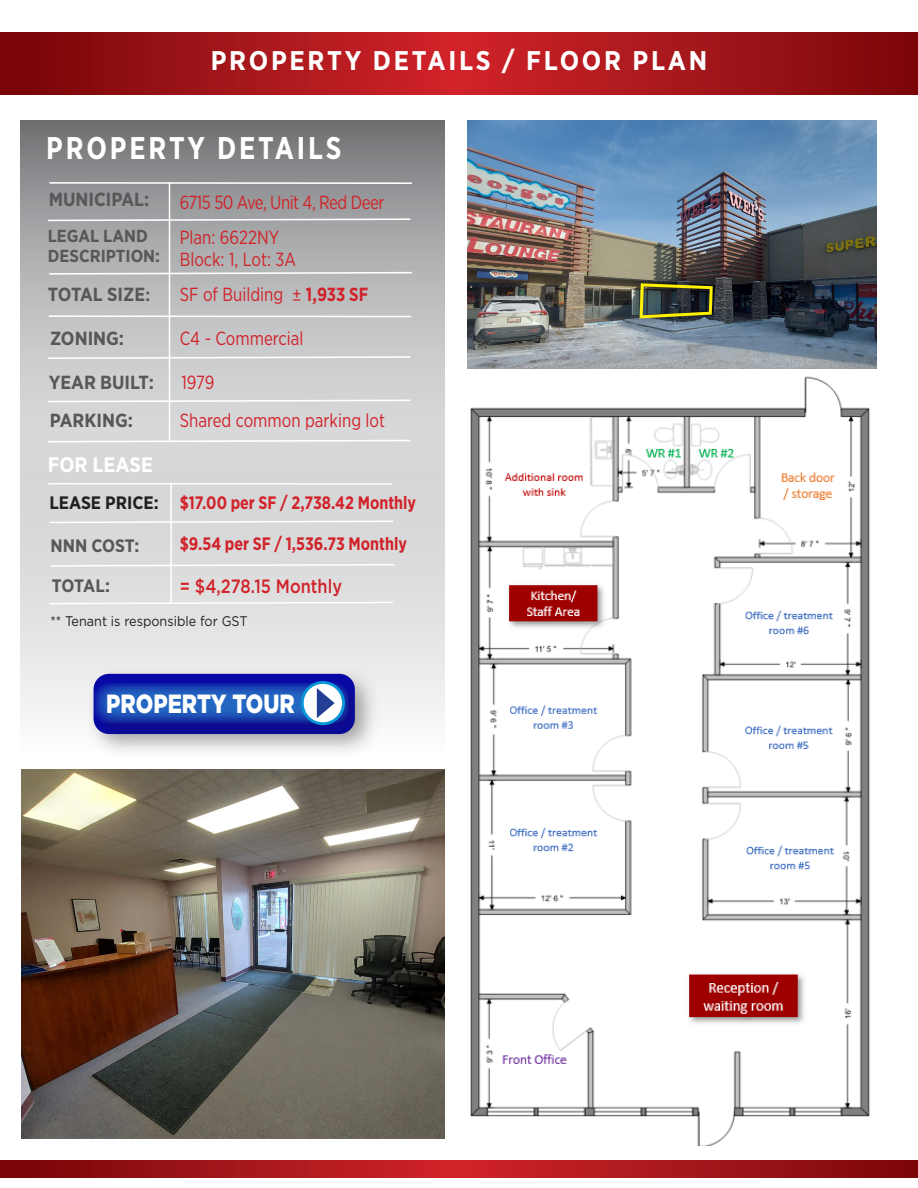
<style>
.page{position:relative;width:918px;height:1188px;background:#fff}
.page>*{position:absolute;margin:0;border:0;box-sizing:border-box;transform-origin:0 0}
.t1{font:700 31.35px "Gotham Narrow";letter-spacing:.1em;color:#fff;scale:.91 1}
.t2{font:700 27px "Gotham Narrow";letter-spacing:.1em;color:#fff}
.t3{font:900 26.4px "Gotham";color:#fff;scale:.81 1}
.t4{font:700 21px "Gotham Narrow";color:#fff}
.t5{font:500 19.2px "Gotham";color:#d1232a;scale:.85 1}
.t6{font:19.05px "Gotham Narrow";color:#d1232a;scale:.91 1}
.t7{font:700 19.05px "Gotham Narrow";color:#57585a}
.t8{font:19.05px "Gotham Narrow";letter-spacing:-.03em;color:#d1232a;scale:.91 1}
.t9{font:700 18px "Gotham Narrow";color:#d1232a;scale:.91 1}
.t10{font:700 18px "Gotham Narrow";letter-spacing:-.015em;color:#57585a}
.t11{font:700 18px "Gotham Narrow";color:#231f20}
.t12{font:700 17.4px "Gotham Narrow";color:#57585a}
.t13{font:13.95px "Gotham";color:#231f20;scale:.91 1}
.s1{font-size:17.4px}
.s2{font-weight:700}
</style>
<div class="page">
<svg style="left:21px;top:120px;width:424px;height:592px;background:#c2c3c5"></svg>
<svg style="left:0;top:32px;width:918px;height:63px;background:#a31519"></svg>
<img style="left:470px;top:376px;width:400px;height:770px">
<img style="left:467px;top:121px;width:410px;height:248px">
<svg style="left:46px;top:218px;width:366px;height:4px"></svg>
<hr style="left:49px;top:182px;width:363px;height:2px;background:#fff">
<svg style="left:48px;top:271px;width:365px;height:4px"></svg>
<svg style="left:46px;top:355px;width:366px;height:5px"></svg>
<svg style="left:46px;top:399px;width:366px;height:4px"></svg>
<svg style="left:46px;top:439px;width:366px;height:4px"></svg>
<hr style="left:49px;top:315px;width:362px;height:2px;background:#fff">
<img style="left:22px;top:769px;width:423px;height:369px">
<div style="left:85px;top:666px;width:296px;height:94px;background:#231f20;opacity:.3"></div>
<div style="left:86px;top:675px;width:287px;height:73px;background:#231f20;opacity:.3"></div>
<svg style="left:94px;top:683px;width:255px;height:41px;background:#1c4db5"></svg>
<svg style="left:302px;top:682px;width:42px;height:42px"></svg>
<div style="left:301px;top:681px;width:44px;height:44px;border:3px solid #0696d7;border-radius:50%"></div>
<svg style="left:317px;top:688px;width:18px;height:30px"></svg>
<hr style="left:48px;top:483px;width:344px;height:2px;background:#fff">
<hr style="left:170px;top:483px;width:2px;height:120px;background:#fff">
<svg style="left:48px;top:520px;width:347px;height:4px"></svg>
<svg style="left:49px;top:563px;width:347px;height:4px"></svg>
<svg style="left:48px;top:601px;width:347px;height:4px"></svg>
<svg style="left:0;top:1160px;width:918px;height:17px;background:#a31519"></svg>
<hr style="left:169px;top:182px;width:1px;height:259px;background:#fff">
<svg style="left:638px;top:282px;width:76px;height:38px;background:#54582d"></svg>
<p class="t2" style="left:211px;top:43px;width:498px">PROPERTY DETAILS / FLOOR PLAN</p>
<h1 class="t1" style="left:46px;top:128px;width:326px">PROPERTY DETAILS</h1>
<p class="t7" style="left:49px;top:188px;width:102px">MUNICIPAL:</p>
<p class="t8" style="left:180px;top:190px;width:226px">6715 50 Ave, Unit 4, Red Deer</p>
<p class="t12" style="left:48px;top:224px;width:101px">LEGAL LAND</p>
<p class="t12" style="left:48px;top:245px;width:114px">DESCRIPTION:</p>
<p class="t6" style="left:180px;top:225px;width:111px">Plan: 6622NY</p>
<p class="t6" style="left:180px;top:247px;width:129px">Block: 1, Lot: 3A</p>
<p class="t7" style="left:48px;top:282px;width:104px">TOTAL SIZE<span class="s1">:</span></p>
<p class="t6" style="left:180px;top:282px;width:209px">SF of Building ± <span class="s2">1,933 SF</span></p>
<p class="t7" style="left:50px;top:326px;width:76px">ZONING:</p>
<p class="t6" style="left:180px;top:326px;width:137px">C4 - Commercial</p>
<p class="t7" style="left:49px;top:370px;width:107px">YEAR BUILT:</p>
<p class="t6" style="left:181px;top:370px;width:38px">1979</p>
<p class="t7" style="left:50px;top:408px;width:85px">PARKING:</p>
<p class="t6" style="left:180px;top:408px;width:227px">Shared common parking lot</p>
<p class="t4" style="left:48px;top:451px;width:107px">FOR LEASE</p>
<p class="t11" style="left:49px;top:491px;width:111px">LEASE PRICE:</p>
<p class="t10" style="left:50px;top:534px;width:90px">NNN COST:</p>
<p class="t9" style="left:180px;top:491px;width:261px">$17.00 per SF / 2,738.42 Monthly</p>
<p class="t9" style="left:180px;top:532px;width:251px">$9.54 per SF / 1,536.73 Monthly</p>
<p class="t5" style="left:180px;top:573px;width:193px">= $4,278.15 Monthly</p>
<p class="t13" style="left:50px;top:612px;width:218px">** Tenant is responsible for GST</p>
<p class="t10" style="left:52px;top:574px;width:60px">TOTAL:</p>
<p class="t3" style="left:106px;top:686px;width:234px">PROPERTY TOUR</p>
</div>
